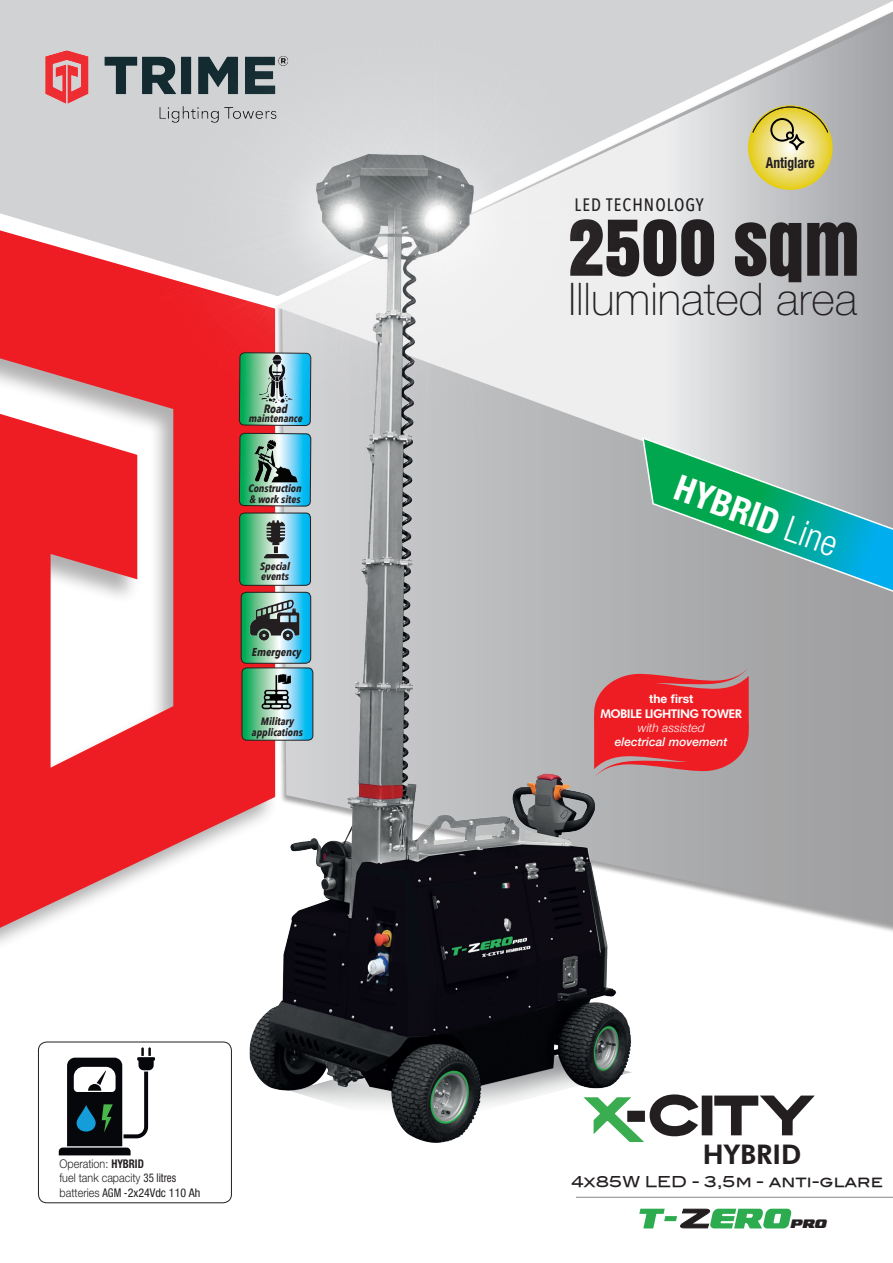
<style>
.page{position:relative;width:893px;height:1263px;background:#fff}
.page>*{position:absolute;margin:0;border:0;box-sizing:border-box;transform-origin:0 0}
.t1{font:72px "Anton";color:#231f20}
.t2{font:100 45px "Helvetica Neue LT Pro";color:#231f20}
.t3{font:700 condensed 36px "Helvetica Neue LT Pro";color:#fff}
.t4{font:800 27px "Futura BT";color:#231f20}
.t5{font:500 18px "Avenir Next Condensed";letter-spacing:.06em;color:#231f20}
.t6{font:italic 15.15px "Federal Escort Semi";color:#231f20}
.t7{font:15px "Blair Md ITCTT Medium";color:#231f20}
.t8{font:700 condensed 15px "Helvetica Neue LT Std";color:#231f20;scale:.9 1}
.t9{font:300 12px/14.4px "Helvetica Neue LT Pro";color:#231f20;scale:.9 1}
.t10{font:condensed 12px "Helvetica Neue LT Std";color:#231f20}
.t11{font:800 12px "Futura BT";letter-spacing:-.05em;color:#fff}
.t12{font:italic 500 12px "Helvetica Neue";color:#fff}
.t13{font:italic 300 12px "Helvetica Neue";color:#fff}
.t14{font:700 12px "Helvetica Neue";color:#fff}
.t15{font:italic 700 12px "Avenir Next Condensed";color:#231f20}
.t16{font:italic 700 11.4px "Avenir Next Condensed";color:#231f20}
.t17{font:italic 700 10.65px/10.6px "Avenir Next Condensed";color:#231f20}
.t18{font:italic 700 10.5px "Avenir Next Condensed";color:#231f20}
.s1{font-weight:700;font-stretch:condensed}
.s2{font-weight:400;font-stretch:condensed}
.s3{font-family:"Helvetica Neue LT Pro";font-weight:300;font-stretch:normal}
.s4{font-family:"Helvetica Neue LT Pro"}
.s5{font-weight:300}
</style>
<div class="page">
<svg style="left:776px;top:747px;width:117px;height:181px;background:#a7a7a9"></svg>
<svg style="left:776px;top:296px;width:117px;height:140px;background:#b0b1b5"></svg>
<svg style="left:0;top:296px;width:142px;height:632px;fill:#ee1d23"></svg>
<svg style="left:0;top:0;width:893px;height:296px;background:#c8b4b7"></svg>
<img style="left:44px;top:48px;width:98px;height:77px">
<div style="left:38px;top:1042px;width:194px;height:161px;border:1px solid #231f20;border-radius:9px"></div>
<svg style="left:59px;top:1047px;width:83px;height:108px"></svg>
<svg style="left:776px;top:436px;width:117px;height:311px;background:#86a8ab"></svg>
<svg style="left:748px;top:105px;width:85px;height:85px;background:#ecdb6d"></svg>
<svg style="left:776px;top:106px;width:52px;height:44px;background:#cdc06d"></svg>
<img style="left:142px;top:0;width:634px;height:1177px">
<svg style="left:583px;top:1094px;width:119px;height:48px"></svg>
<div style="left:702px;top:1095px;width:10px;height:40px;border:5px solid #231f20"></div>
<svg style="left:712px;top:1094px;width:103px;height:44px"></svg>
<svg style="left:639px;top:1208px;width:152px;height:21px"></svg>
<hr style="left:576px;top:1197px;width:317px;height:1px;background:#231f20">
<p class="t15" style="left:264px;top:401px;width:25px">Road</p>
<p class="t18" style="left:249px;top:411px;width:55px">maintenance</p>
<p class="t17" style="left:249px;top:483px;width:55px">Construction &amp; work sites</p>
<p class="t17" style="left:260px;top:561px;width:31px">Special events</p>
<p class="t16" style="left:252px;top:645px;width:51px">Emergency</p>
<p class="t17" style="left:252px;top:715px;width:53px;line-height:11.1px;text-align:center">Military applications</p>
<p class="t9" style="left:60px;top:1156px;width:131px">Operation: <span class="s1">HYBRID<br></span>fuel tank capacity <span class="s2">35 litres</span></p>
<p class="t10" style="left:60px;top:1185px;width:142px"><span class="s3">batteries</span> <span class="s4">AGM -</span>2x24Vdc 110 Ah</p>
<h3 class="t5" style="left:575px;top:194px;width:131px">LED TECHNOLOGY</h3>
<h3 class="t8" style="left:766px;top:153px;width:56px">Antiglare</h3>
<h1 class="t1" style="left:568px;top:191px;width:293px">2500 sqm</h1>
<h2 class="t2" style="left:568px;top:272px;width:290px">Illuminated area</h2>
<h3 class="t3" style="left:684px;top:466px;width:172px;rotate:20deg">HYBRID <span class="s5">Line</span></h3>
<p class="t14" style="left:649px;top:689px;width:46px">the first</p>
<p class="t11" style="left:600px;top:706px;width:143px">MOBILE LIGHTING TOWER</p>
<p class="t13" style="left:638px;top:718px;width:68px">with assisted</p>
<p class="t12" style="left:615px;top:732px;width:114px">electrical movement</p>
<h3 class="t4" style="left:703px;top:1138px;width:100px">HYBRID</h3>
<h3 class="t7" style="left:571px;top:1170px;width:313px">4x85W LED - 3,5m - anti-glare</h3>
<h3 class="t6" style="left:790px;top:1216px;width:38px">PRO</h3>
</div>
